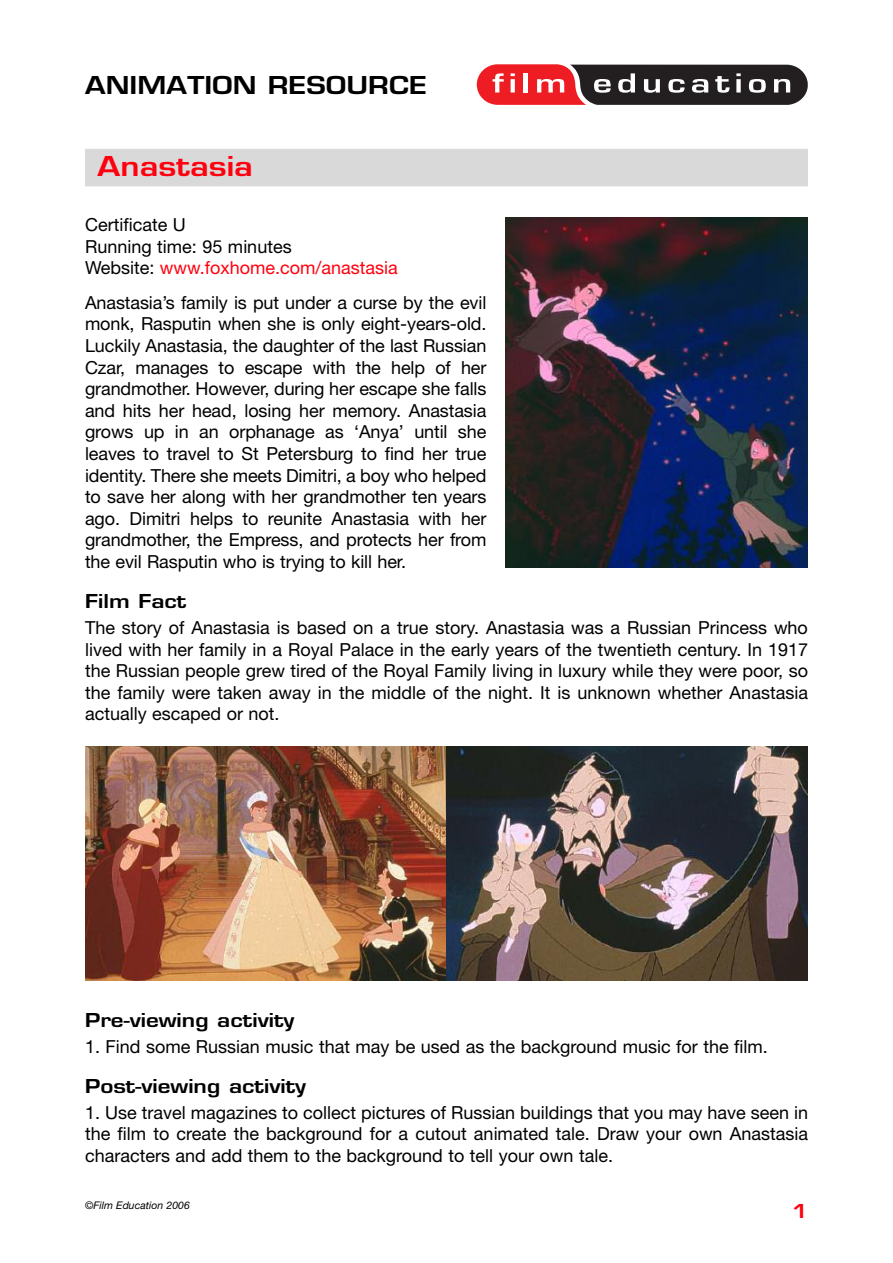
<style>
.page{position:relative;width:893px;height:1263px;background:#fff}
.page>*{position:absolute;margin:0;border:0;box-sizing:border-box;transform-origin:0 0}
.t1{font:700 30px "Eurose";color:#ff000f}
.t2{font:700 27px "Eurose";color:#000}
.t3{font:700 21px "Eurose";color:#000}
.t4{font:700 21px "Eurose";color:#ff000f}
.t5{font:18px/21.6px "Helvetica Neue";color:#000;text-align:justify}
.t6{font:italic 10.5px "Helvetica Neue";color:#000}
.s1{color:#ff000f}
</style>
<div class="page">
<div style="left:85px;top:149px;width:723px;height:37px;background:#d9d9d9"></div>
<svg style="left:477px;top:64px;width:331px;height:41px;background:#7c4749"></svg>
<img style="left:506px;top:218px;width:302px;height:350px">
<img style="left:85px;top:747px;width:361px;height:234px">
<img style="left:446px;top:747px;width:362px;height:234px">
<h2 class="t2" style="left:85px;top:76px;width:343px">ANIMATION RESOURCE</h2>
<h1 class="t1" style="left:97px;top:156px;width:157px">Anastasia</h1>
<p class="t5" style="left:85px;top:216px;width:314px;text-align:left">Certificate U<br>Running time: 95 minutes<br>Website: <span class="s1">www.foxhome.com/anastasia</span></p>
<p class="t5" style="left:85px;top:293px;width:403px">Anastasia’s family is put under a curse by the evil monk, Rasputin when she is only eight-years-old.<br>Luckily Anastasia, the daughter of the last Russian Czar, manages to escape with the help of her grandmother. However, during her escape she falls and hits her head, losing her memory. Anastasia grows up in an orphanage as ‘Anya’ until she leaves to travel to St Petersburg to find her true identity. There she meets Dimitri, a boy who helped to save her along with her grandmother ten years ago. Dimitri helps to reunite Anastasia with her grandmother, the Empress, and protects her from the evil Rasputin who is trying to kill her.</p>
<p class="t3" style="left:85px;top:594px;width:103px">Film Fact</p>
<p class="t5" style="left:85px;top:619px;width:724px">The story of Anastasia is based on a true story. Anastasia was a Russian Princess who lived with her family in a Royal Palace in the early years of the twentieth century. In 1917 the Russian people grew tired of the Royal Family living in luxury while they were poor, so the family were taken away in the middle of the night. It is unknown whether Anastasia actually escaped or not.</p>
<p class="t3" style="left:85px;top:1013px;width:211px">Pre-viewing activity</p>
<p class="t5" style="left:85px;top:1037px;width:684px">1. Find some Russian music that may be used as the background music for the film.</p>
<p class="t3" style="left:85px;top:1079px;width:223px">Post-viewing activity</p>
<p class="t5" style="left:85px;top:1103px;width:725px">1. Use travel magazines to collect pictures of Russian buildings that you may have seen in the film to create the background for a cutout animated tale. Draw your own Anastasia characters and add them to the background to tell your own tale.</p>
<p class="t6" style="left:85px;top:1199px;width:106px">©Film Education 2006</p>
<p class="t4" style="left:792px;top:1204px;width:17px">1</p>
</div>
